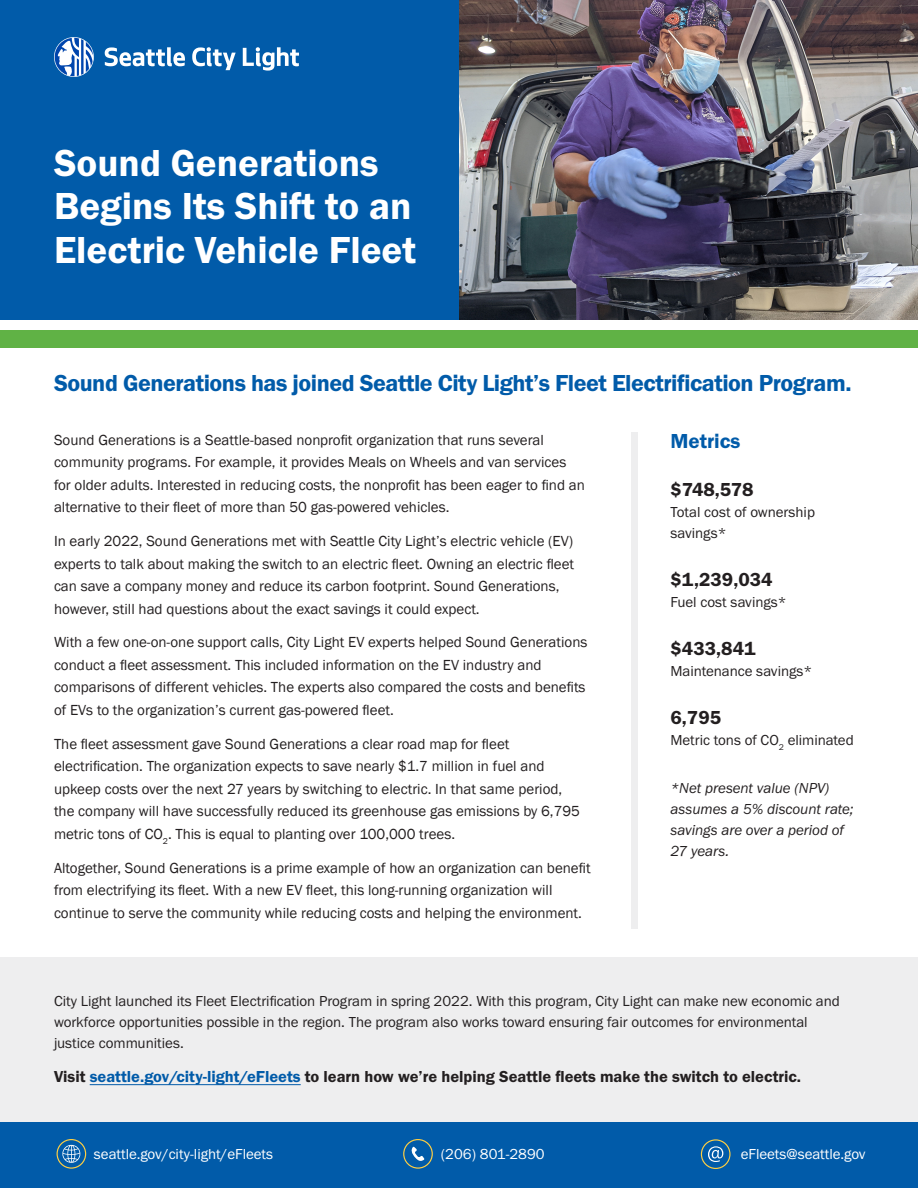
<style>
.page{position:relative;width:918px;height:1188px;background:#fff}
.page>*{position:absolute;margin:0;border:0;box-sizing:border-box;transform-origin:0 0}
.t1{font:600 39px/43.5px "Franklin Gothic FS";color:#fff}
.t2{font:600 24px "Franklin Gothic FS";letter-spacing:-.02em;color:#015ba9}
.t3{font:600 21px "Franklin Gothic FS";color:#015ba9}
.t4{font:600 19.5px "Franklin Gothic FS";color:#231f20}
.t5{font:600 16.5px "Franklin Gothic FS";color:#231f20}
.t6{font:15px/22.5px "Franklin Gothic";color:#231f20}
.t7{font:15px/21px "Franklin Gothic FS";color:#231f20}
.t8{font:italic 15px/21px "Franklin Gothic FS";letter-spacing:-.005em;color:#231f20}
.t9{font:15px "Franklin Gothic FS";color:#fff}
.s1{color:#015ba9}
</style>
<div class="page">
<img style="left:459px;top:0;width:459px;height:320px">
<div style="left:0;top:957px;width:918px;height:229px;background:#eeeeef"></div>
<div style="left:631px;top:432px;width:7px;height:497px;background:#eeeeef"></div>
<hr style="left:90px;top:1084px;width:211px;height:1px;background:#015ba9">
<div style="left:0;top:330px;width:918px;height:18px;background:#60b245"></div>
<div style="left:0;top:0;width:459px;height:320px;background:#015ba9"></div>
<svg style="left:105px;top:47px;width:80px;height:19px"></svg>
<svg style="left:192px;top:47px;width:44px;height:23px"></svg>
<svg style="left:243px;top:47px;width:56px;height:24px"></svg>
<svg style="left:54px;top:37px;width:40px;height:40px"></svg>
<div style="left:0;top:1122px;width:918px;height:66px;background:#015ba9"></div>
<div style="left:403px;top:1139px;width:30px;height:30px;border:1px solid #ffcf43;border-radius:50%"></div>
<svg style="left:411px;top:1146px;width:14px;height:15px"></svg>
<div style="left:57px;top:1139px;width:29px;height:30px;border:1px solid #ffcf43;border-radius:50%"></div>
<svg style="left:62px;top:1145px;width:18px;height:18px"></svg>
<div style="left:701px;top:1139px;width:30px;height:30px;border:1px solid #ffcf43;border-radius:50%"></div>
<svg style="left:708px;top:1146px;width:15px;height:16px"></svg>
<h1 class="t1" style="left:54px;top:141px;width:364px">Sound Generations<br>Begins Its Shift to an<br>Electric Vehicle Fleet</h1>
<h2 class="t2" style="left:54px;top:369px;width:799px">Sound Generations has joined Seattle City Light’s Fleet Electrification Program.</h2>
<p class="t6" style="left:54px;top:429px;width:532px">Sound Generations is a Seattle-based nonprofit organization that runs several community programs. For example, it provides Meals on Wheels and van services for older adults. Interested in reducing costs, the nonprofit has been eager to find an alternative to their fleet of more than 50 gas-powered vehicles.</p>
<p class="t6" style="left:54px;top:530px;width:522px">In early 2022, Sound Generations met with Seattle City Light’s electric vehicle (EV) experts to talk about making the switch to an electric fleet. Owning an electric fleet can save a company money and reduce its carbon footprint. Sound Generations, however, still had questions about the exact savings it could expect.</p>
<p class="t6" style="left:54px;top:631px;width:535px">With a few one-on-one support calls, City Light EV experts helped Sound Generations conduct a fleet assessment. This included information on the EV industry and comparisons of different vehicles. The experts also compared the costs and benefits of EVs to the organization’s current gas-powered fleet.</p>
<p class="t6" style="left:54px;top:733px;width:528px">The fleet assessment gave Sound Generations a clear road map for fleet electrification. The organization expects to save nearly $1.7 million in fuel and upkeep costs over the next 27 years by switching to electric. In that same period, the company will have successfully reduced its greenhouse gas emissions by 6,795 metric tons of CO<sub>2</sub>. This is equal to planting over 100,000 trees.</p>
<p class="t6" style="left:54px;top:857px;width:538px">Altogether, Sound Generations is a prime example of how an organization can benefit from electrifying its fleet. With a new EV fleet, this long-running organization will continue to serve the community while reducing costs and helping the environment.</p>
<h3 class="t3" style="left:671px;top:430px;width:72px">Metrics</h3>
<h3 class="t4" style="left:671px;top:479px;width:85px">$748,578</h3>
<p class="t7" style="left:671px;top:502px;width:146px">Total cost of ownership savings*</p>
<h3 class="t4" style="left:671px;top:569px;width:104px">$1,239,034</h3>
<p class="t7" style="left:670px;top:592px;width:118px">Fuel cost savings*</p>
<h3 class="t4" style="left:670px;top:638px;width:87px">$433,841</h3>
<p class="t7" style="left:670px;top:661px;width:143px">Maintenance savings*</p>
<h3 class="t4" style="left:670px;top:707px;width:52px">6,795</h3>
<p class="t7" style="left:670px;top:730px;width:185px">Metric tons of CO<sub>2</sub> eliminated</p>
<p class="t8" style="left:671px;top:778px;width:185px">*Net present value (NPV) assumes a 5% discount rate; savings are over a period of<br>27 years.</p>
<p class="t7" style="left:54px;top:991px;width:788px">City Light launched its Fleet Electrification Program in spring 2022. With this program, City Light can make new economic and workforce opportunities possible in the region. The program also works toward ensuring fair outcomes for environmental justice communities.</p>
<p class="t5" style="left:54px;top:1068px;width:749px">Visit <span class="s1">seattle.gov/city-light/eFleets</span> to learn how we’re helping Seattle fleets make the switch to electric.</p>
<p class="t9" style="left:94px;top:1146px;width:181px">seattle.gov/city-light/eFleets</p>
<p class="t9" style="left:441px;top:1146px;width:105px">(206) 801-2890</p>
<p class="t9" style="left:741px;top:1146px;width:126px">eFleets@seattle.gov</p>
</div>
